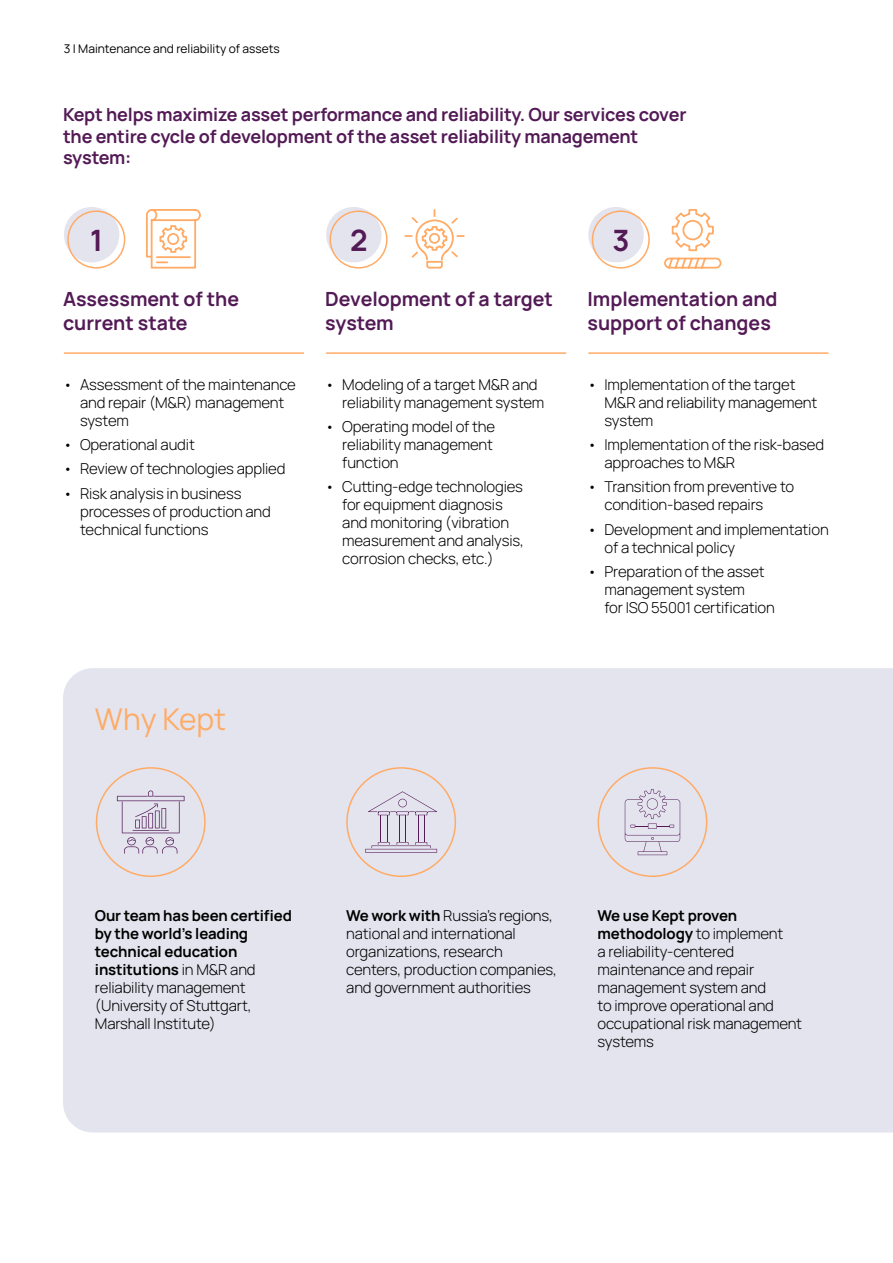
<style>
.page{position:relative;width:893px;height:1263px;background:#fff}
.page>*{position:absolute;margin:0;border:0;box-sizing:border-box;transform-origin:0 0}
.t1{font:30px "Manrope";color:#ffab66}
.t2{font:700 29.4px "Manrope";color:#531a56}
.t3{font:700 19.5px/23.4px "Manrope";color:#531a56}
.t4{font:700 18px/21.6px "Manrope";letter-spacing:-.01em;color:#531a56}
.t5{font:300 15px/18px "Manrope";letter-spacing:-.01em;color:#000}
.t6{font:700 15px/18px "Manrope";letter-spacing:-.01em;color:#000}
.t7{font:12px "Manrope";color:#000}
.s1{font-weight:300}
.s2{font-weight:700}
</style>
<div class="page">
<div style="left:63px;top:668px;width:830px;height:464px;background:#e4e4ef"></div>
<div style="left:96px;top:767px;width:110px;height:110px;border:2px solid #ffab66;border-radius:50%"></div>
<div style="left:346px;top:767px;width:110px;height:110px;border:2px solid #ffab66;border-radius:50%"></div>
<div style="left:598px;top:767px;width:109px;height:110px;border:2px solid #ffab66;border-radius:50%"></div>
<div style="left:64px;top:207px;width:55px;height:55px;background:#e4e4ef;border-radius:50%"></div>
<div style="left:326px;top:207px;width:56px;height:55px;background:#e4e4ef;border-radius:50%"></div>
<div style="left:588px;top:207px;width:56px;height:55px;background:#e4e4ef;border-radius:50%"></div>
<hr style="left:64px;top:352px;width:240px;height:2px;background:#ffab66">
<hr style="left:326px;top:352px;width:240px;height:2px;background:#ffab66">
<hr style="left:588px;top:352px;width:240px;height:2px;background:#ffab66">
<div style="left:67px;top:210px;width:58px;height:59px;border:2px solid #ffab66;border-radius:28px"></div>
<div style="left:329px;top:210px;width:59px;height:59px;border:2px solid #ffab66;border-radius:28px"></div>
<div style="left:592px;top:210px;width:58px;height:59px;border:2px solid #ffab66;border-radius:28px"></div>
<svg style="left:404px;top:209px;width:61px;height:60px"></svg>
<svg style="left:664px;top:209px;width:58px;height:60px"></svg>
<svg style="left:365px;top:791px;width:72px;height:62px;background:#d5d0df"></svg>
<svg style="left:625px;top:789px;width:55px;height:66px;background:#d8d3e2"></svg>
<svg style="left:117px;top:790px;width:67px;height:64px;background:#d3ccdd"></svg>
<svg style="left:146px;top:209px;width:55px;height:60px"></svg>
<p class="t7" style="left:64px;top:40px;width:218px">3 | Maintenance and reliability of assets</p>
<p class="t4" style="left:63px;top:103px;width:625px">Kept helps maximize asset performance and reliability. Our services cover the entire cycle of development of the asset reliability management system:</p>
<h2 class="t2" style="left:90px;top:220px;width:14px">1</h2>
<h2 class="t2" style="left:350px;top:220px;width:19px">2</h2>
<h2 class="t2" style="left:613px;top:220px;width:19px">3</h2>
<h3 class="t3" style="left:63px;top:287px;width:178px">Assessment of the current state</h3>
<h3 class="t3" style="left:325px;top:287px;width:229px">Development of a target system</h3>
<h3 class="t3" style="left:587px;top:287px;width:191px">Implementation and support of changes</h3>
<p class="t5" style="left:80px;top:375px;width:217px;text-indent:-17px">• Assessment of the maintenance and repair (M&amp;R) management system</p>
<p class="t5" style="left:63px;top:435px;width:133px">• Operational audit</p>
<p class="t5" style="left:63px;top:459px;width:224px">• Review of technologies applied</p>
<p class="t5" style="left:80px;top:484px;width:192px;text-indent:-17px">• Risk analysis in business processes of production and technical functions</p>
<p class="t5" style="left:342px;top:375px;width:204px;text-indent:-17px">• Modeling of a target M&amp;R and reliability management system</p>
<p class="t5" style="left:342px;top:417px;width:154px;text-indent:-17px">• Operating model of the reliability management function</p>
<p class="t5" style="left:342px;top:477px;width:183px;text-indent:-17px">• Cutting-edge technologies for equipment diagnosis and monitoring (vibration measurement and analysis, corrosion checks, etc.)</p>
<h1 class="t1" style="left:95px;top:698px;width:133px">Why Kept</h1>
<p class="t5" style="left:604px;top:375px;width:214px;text-indent:-17px">• Implementation of the target<br>M&amp;R and reliability management system</p>
<p class="t5" style="left:604px;top:435px;width:221px;text-indent:-17px">• Implementation of the risk-based approaches to M&amp;R</p>
<p class="t5" style="left:604px;top:477px;width:191px;text-indent:-17px">• Transition from preventive to condition-based repairs</p>
<p class="t5" style="left:604px;top:520px;width:226px;text-indent:-17px">• Development and implementation of a technical policy</p>
<p class="t5" style="left:604px;top:562px;width:172px;text-indent:-17px">• Preparation of the asset management system<br>for ISO 55001 certification</p>
<p class="t6" style="left:95px;top:906px;width:199px">Our team has been certified by the world's leading technical education institutions <span class="s1">in M&amp;R and reliability management (University of Stuttgart,<br>Marshall Institute)</span></p>
<p class="t5" style="left:346px;top:906px;width:212px"><span class="s2">We work with</span> Russia’s regions, national and international organizations, research centers, production companies, and government authorities</p>
<p class="t5" style="left:598px;top:906px;width:206px"><span class="s2">We use Kept proven methodology</span> to implement<br>a reliability-centered maintenance and repair management system and<br>to improve operational and occupational risk management systems</p>
</div>
